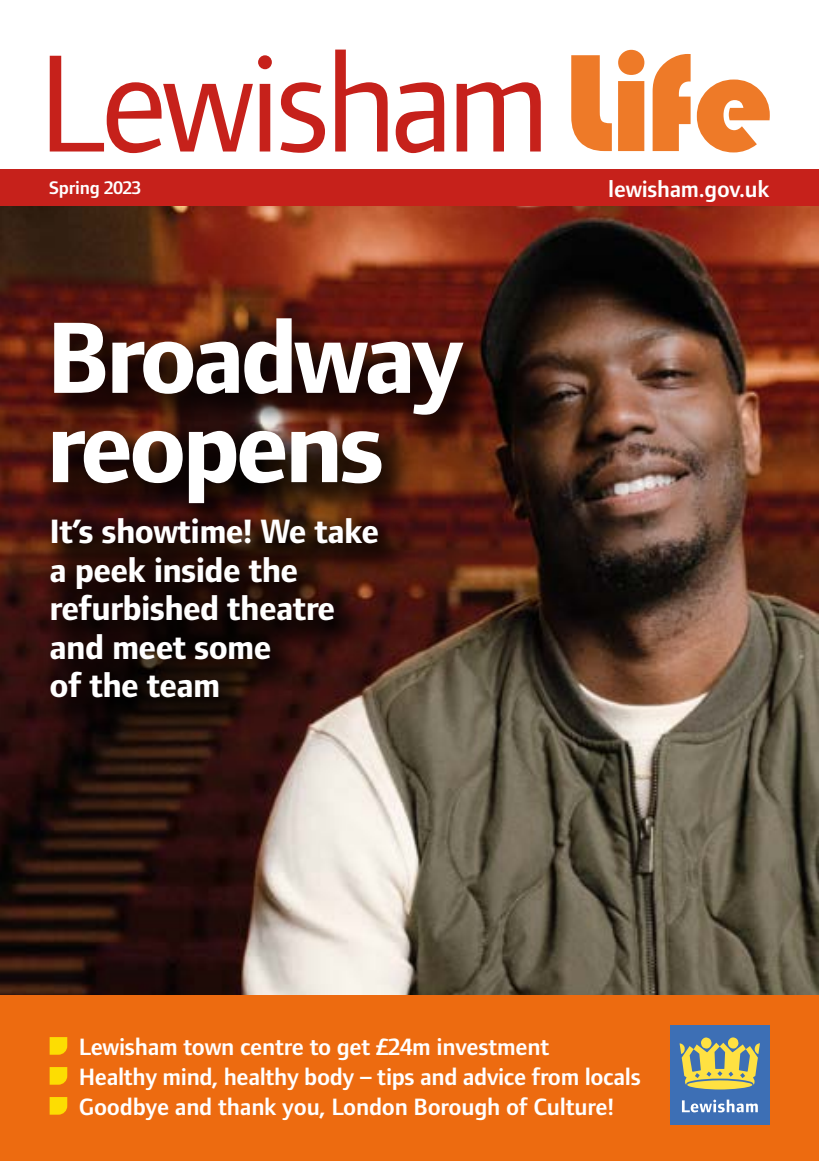
<style>
.page{position:relative;width:819px;height:1161px;background:#fff}
.page>*{position:absolute;margin:0;border:0;box-sizing:border-box;transform-origin:0 0}
._01_Lead_head{font:700 105px/89.2px "Foundry Form Sans";letter-spacing:-.04em;color:#fff}
._01_Lead_head-2{font:700 35px/38.5px "Foundry Form Sans";letter-spacing:-.02em;color:#fff}
._03_Bar_heads{font:600 24.5px "Foundry Form Sans";letter-spacing:-.01em;color:#fff}
.t1{font:600 23.8px "Foundry Form Sans";letter-spacing:-.01em;color:#fff}
.t2{font:600 18.9px "Foundry Form Sans";letter-spacing:-.01em;color:#fff}
</style>
<div class="page">
<img style="left:0;top:206px;width:819px;height:789px">
<div style="left:0;top:169px;width:819px;height:37px;background:#c6211b"></div>
<svg style="left:571px;top:55px;width:40px;height:96px"></svg>
<svg style="left:618px;top:50px;width:26px;height:101px;background:#ef8840"></svg>
<svg style="left:652px;top:54px;width:38px;height:97px"></svg>
<svg style="left:696px;top:80px;width:73px;height:72px"></svg>
<svg style="left:50px;top:55px;width:222px;height:98px"></svg>
<svg style="left:280px;top:82px;width:45px;height:71px"></svg>
<svg style="left:335px;top:50px;width:52px;height:101px"></svg>
<svg style="left:395px;top:82px;width:49px;height:71px"></svg>
<svg style="left:456px;top:82px;width:84px;height:69px"></svg>
<div style="left:0;top:995px;width:819px;height:166px;background:#ed6b10"></div>
<svg style="left:50px;top:1037px;width:17px;height:18px"></svg>
<svg style="left:50px;top:1067px;width:17px;height:18px"></svg>
<svg style="left:50px;top:1097px;width:17px;height:17px"></svg>
<div style="left:670px;top:1026px;width:99px;height:99px;background:#3d6fb5"></div>
<svg style="left:682px;top:1099px;width:75px;height:13px"></svg>
<svg style="left:679px;top:1037px;width:81px;height:52px"></svg>
<div style="left:40px;top:304px;width:460px;height:238px;background:#000;opacity:.75"></div>
<div style="left:37px;top:502px;width:378px;height:233px;background:#000;opacity:.75"></div>
<h1 class="t2" style="left:49px;top:177px;width:94px">Spring 2023</h1>
<h1 class="t1" style="left:608px;top:176px;width:162px">lewisham.gov.uk</h1>
<p class="_01_Lead_head" style="left:46px;top:313px;width:419px">Broadway reopens</p>
<p class="_01_Lead_head-2" style="left:50px;top:512px;width:331px">It’s showtime! We take a peek inside the refurbished theatre and meet some<br>of the team</p>
<p class="_03_Bar_heads" style="left:79px;top:1033px;width:472px">Lewisham town centre to get £24m investment</p>
<p class="_03_Bar_heads" style="left:79px;top:1063px;width:563px">Healthy mind, healthy body – tips and advice from locals</p>
<p class="_03_Bar_heads" style="left:79px;top:1093px;width:537px">Goodbye and thank you, London Borough of Culture!</p>
</div>
